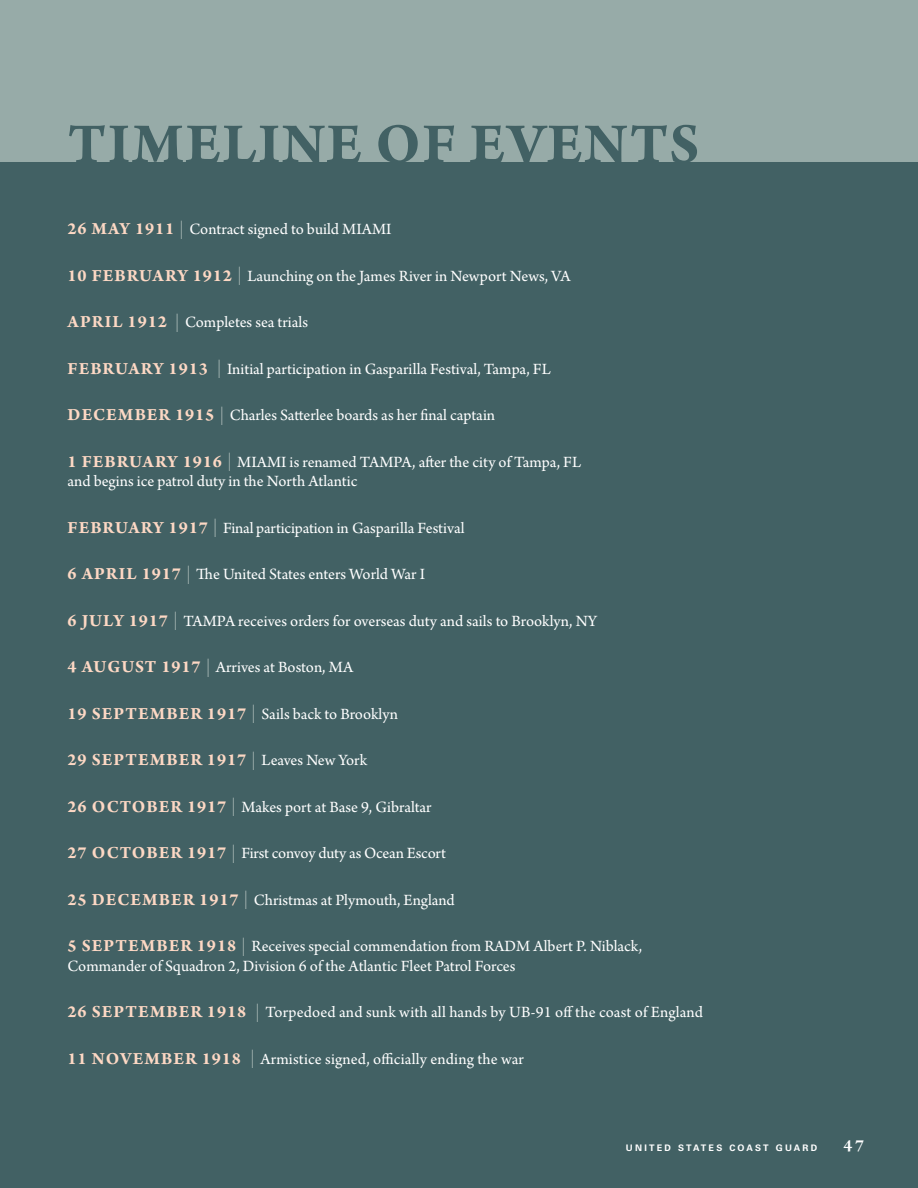
<style>
.page{position:relative;width:918px;height:1188px;background:#97aba8}
.page>*{position:absolute;margin:0;border:0;box-sizing:border-box;transform-origin:0 0}
.t1{font:700 60px "Arno Pro";letter-spacing:.03em;color:#426164}
.t2{font:700 18px "Arno Pro";letter-spacing:.06em;color:#fdd8c4}
.t3{font:600 18px "Arno Pro";color:#fff}
.t4{font:16.5px/19.5px "Arno Pro";letter-spacing:-.005em;color:#fff}
.t5{font:16.5px "Arno Pro";letter-spacing:-.03em;color:#fff}
.t6{font:700 9px "Univers LT Pro 65";letter-spacing:.25em;color:#fff}
.s1{font-weight:700;font-size:18px;color:#fdd8c4}
.s2{font-family:"Helvetica";font-weight:300;font-size:25.5px;color:#a3b3b1}
.s3{font-weight:400;font-size:16.5px;color:#fff}
</style>
<div class="page">
<div style="left:0;top:162px;width:918px;height:1026px;background:#426164"></div>
<h1 class="t1" style="left:68px;top:109px;width:633px">TIMELINE OF EVENTS</h1>
<p class="t4" style="left:68px;top:220px;width:326px"><span class="s1">26 MAY 1911</span> <span class="s2">I</span> Contract signed to build MIAMI</p>
<p class="t5" style="left:68px;top:266px;width:504px"><span class="s1">10 FEBRUARY 1912</span> <span class="s2">I</span> Launching on the James River in Newport News, VA</p>
<p class="t4" style="left:68px;top:313px;width:242px"><span class="s1">APRIL 1912</span> <span class="s2">I</span> Completes sea trials</p>
<p class="t4" style="left:68px;top:360px;width:485px"><span class="s1">FEBRUARY 1913</span> <span class="s2">I</span> Initial participation in Gasparilla Festival, Tampa, FL</p>
<p class="t4" style="left:68px;top:406px;width:429px"><span class="s1">DECEMBER 1915</span> <span class="s2">I</span> Charles Satterlee boards as her final captain</p>
<p class="t4" style="left:67px;top:453px;width:515px"><span class="s1">1 FEBRUARY 1916</span> <span class="s2">I</span> MIAMI is renamed TAMPA, after the city of Tampa, FL and begins ice patrol duty in the North Atlantic</p>
<p class="t4" style="left:68px;top:519px;width:398px"><span class="s1">FEBRUARY 1917</span> <span class="s2">I</span> Final participation in Gasparilla Festival</p>
<p class="t4" style="left:68px;top:565px;width:359px"><span class="s1">6 APRIL 1917</span> <span class="s2">I</span> The United States enters World War I</p>
<p class="t4" style="left:68px;top:612px;width:531px"><span class="s1">6 JULY 1917</span> <span class="s2">I</span> TAMPA receives orders for overseas duty and sails to Brooklyn, NY</p>
<p class="t4" style="left:68px;top:658px;width:287px"><span class="s1">4 AUGUST 1917</span> <span class="s2">I</span> Arrives at Boston, MA</p>
<p class="t4" style="left:68px;top:705px;width:332px"><span class="s1">19 SEPTEMBER 1917</span> <span class="s2">I</span> Sails back to Brooklyn</p>
<p class="t2" style="left:68px;top:749px;width:301px">29 SEPTEMBER 1917 <span class="s2">I</span> <span class="s3">Leaves New York</span></p>
<p class="t4" style="left:68px;top:798px;width:366px"><span class="s1">26 OCTOBER 1917</span> <span class="s2">I</span> Makes port at Base 9, Gibraltar</p>
<p class="t4" style="left:68px;top:844px;width:380px"><span class="s1">27 OCTOBER 1917</span> <span class="s2">I</span> First convoy duty as Ocean Escort</p>
<p class="t4" style="left:68px;top:891px;width:389px"><span class="s1">25 DECEMBER 1917</span> <span class="s2">I</span> Christmas at Plymouth, England</p>
<p class="t4" style="left:68px;top:937px;width:576px"><span class="s1">5 SEPTEMBER 1918</span> <span class="s2">I</span> Receives special commendation from RADM Albert P. Niblack,<br>Commander of Squadron 2, Division 6 of the Atlantic Fleet Patrol Forces</p>
<p class="t4" style="left:68px;top:1003px;width:637px"><span class="s1">26 SEPTEMBER 1918</span> <span class="s2">I</span> Torpedoed and sunk with all hands by UB-91 off the coast of England</p>
<p class="t4" style="left:68px;top:1050px;width:458px"><span class="s1">11 NOVEMBER 1918</span> <span class="s2">I</span> Armistice signed, officially ending the war</p>
<p class="t6" style="left:626px;top:1141px;width:193px">UNITED STATES COAST GUARD</p>
<p class="t3" style="left:843px;top:1135px;width:22px">47</p>
</div>
